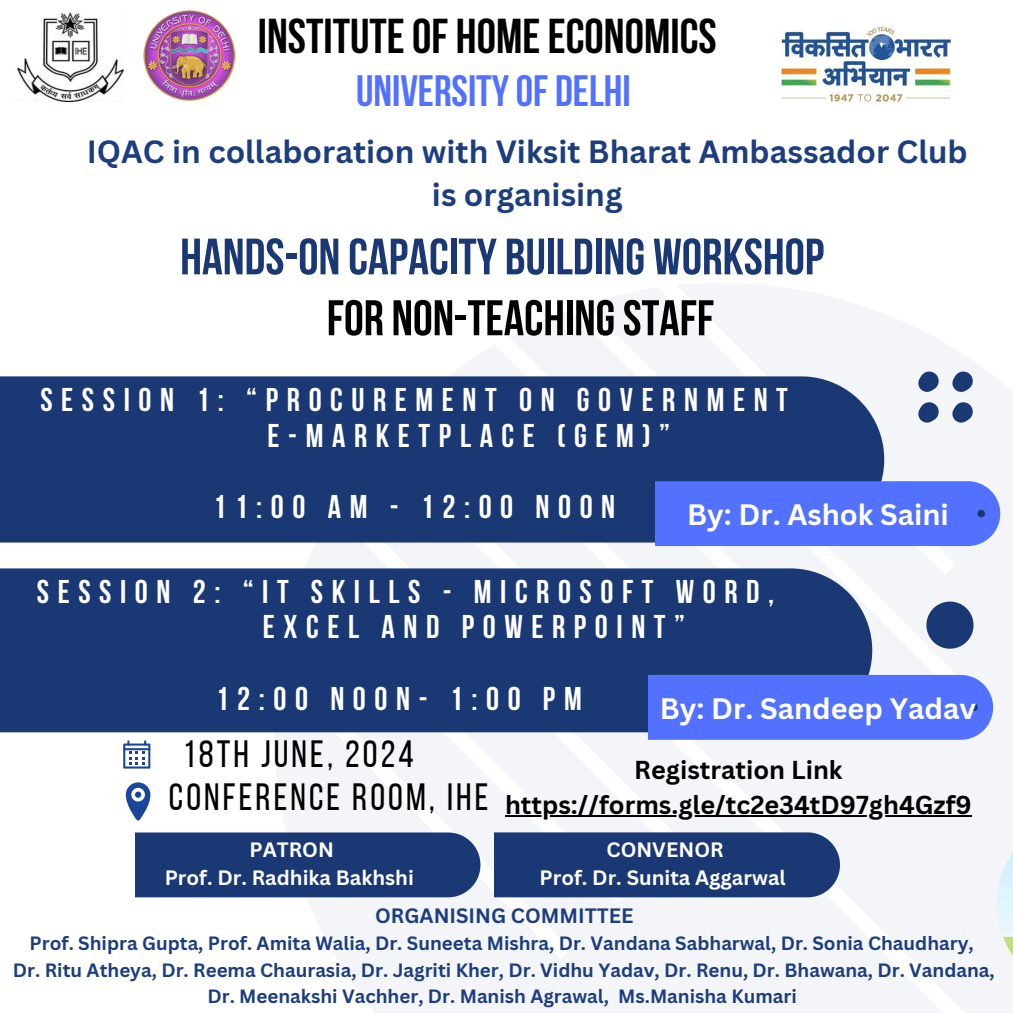
<style>
.page{position:relative;width:1013px;height:1013px;background:#fff}
.page>*{position:absolute;margin:0;border:0;box-sizing:border-box;transform-origin:0 0}
.t1{font:700 51px "Bebas Neue";color:#1a3974}
.t2{font:700 50px "Bebas Neue";color:#000}
.t3{font:700 48.75px "Bebas Neue";color:#000}
.t4{font:700 43.75px "Bebas Neue";color:#5271ff}
.t5{font:37.88px "Bebas Neue";letter-spacing:.08em;color:#000}
.t6{font:700 32.75px/35.6px "Bebas Neue";letter-spacing:.26em;color:#fff}
.t7{font:700 31.25px/43.1px "Canva Sans";color:#1d3e7d;text-align:center}
.t8{font:700 28.75px "Canva Sans";color:#fff}
.t9{font:700 25.25px "Canva Sans";color:#000}
.t10{font:700 20.25px "Canva Sans";color:#fff}
.t11{font:700 20.25px "Canva Sans";color:#1d3e7d}
.t12{font:700 18.75px/26.2px "Canva Sans";color:#1d3e7d;text-align:center}
</style>
<div class="page">
<svg style="left:869px;top:928px;width:143px;height:84px;fill:#f4f5f8"></svg>
<svg style="left:450px;top:284px;width:562px;height:644px;fill:#f4f5f8"></svg>
<svg style="left:274px;top:542px;width:595px;height:470px;fill:#f4f5f8"></svg>
<div style="left:0;top:376px;width:884px;height:166px;background:#1a3974"></div>
<div style="left:0;top:449px;width:845px;height:20px;background:#1a3974"></div>
<svg style="left:123px;top:740px;width:27px;height:28px"></svg>
<svg style="left:126px;top:782px;width:24px;height:38px"></svg>
<svg style="left:926px;top:601px;width:47px;height:47px"></svg>
<svg style="left:918px;top:371px;width:54px;height:51px"></svg>
<div style="left:0;top:568px;width:872px;height:164px;background:#1a3974"></div>
<div style="left:0;top:640px;width:833px;height:19px;background:#1a3974"></div>
<img style="left:17px;top:12px;width:107px;height:89px">
<img style="left:143px;top:10px;width:93px;height:91px">
<img style="left:780px;top:26px;width:172px;height:78px">
<img style="left:996px;top:812px;width:16px;height:183px">
<div style="left:135px;top:832px;width:345px;height:65px;background:#1a3974"></div>
<div style="left:494px;top:832px;width:346px;height:65px;background:#1a3974"></div>
<div style="left:655px;top:481px;width:345px;height:65px;background:#5271ff"></div>
<div style="left:648px;top:675px;width:345px;height:64px;background:#5271ff"></div>
<hr style="left:505px;top:815px;width:466px;height:2px;background:#000">
<h6 class="t3" style="left:258px;top:17px;width:460px">INSTITUTEOF HOMEECONOMICS</h6>
<p class="t4" style="left:356px;top:73px;width:276px">UNIVERSITYOF DELHI</p>
<p class="t7" style="left:87px;top:129px;width:882px">IQAC in collaboration with Viksit Bharat Ambassador Club is organising</p>
<p class="t1" style="left:180px;top:236px;width:645px">HANDS-ON CAPACITY BUILDING WORKSHOP</p>
<h2 class="t2" style="left:327px;top:298px;width:389px">FOR NON-TEACHINGSTAFF</h2>
<h5 class="t6" style="left:268px;top:385px;width:522px;text-indent:-227px">SESSION 1: “PROCUREMENT ON GOVERNMENT<br>E-MARKETPLACE (GEM)”</h5>
<h1 class="t6" style="left:213px;top:492px;width:403px">11:00 AM - 12:00 NOON</h1>
<h4 class="t8" style="left:687px;top:494px;width:263px">By: Dr. Ashok Saini</h4>
<p class="t6" style="left:263px;top:576px;width:513px;text-indent:-226px">SESSION 2: “IT SKILLS - MICROSOFT WORD,<br>EXCEL AND POWERPOINT”</p>
<p class="t6" style="left:216px;top:683px;width:367px">12:00 NOON- 1:00 PM</p>
<h4 class="t8" style="left:660px;top:688px;width:318px">By: Dr. Sandeep Yadav</h4>
<p class="t9" style="left:634px;top:752px;width:210px">Registration Link</p>
<h4 class="t9" style="left:505px;top:786px;width:468px">https://forms.gle/tc2e34tD97gh4Gzf9</h4>
<p class="t5" style="left:183px;top:738px;width:232px">18TH JUNE, 2024</p>
<h1 class="t5" style="left:169px;top:781px;width:321px">CONFERENCE ROOM, IHE</h1>
<p class="t10" style="left:606px;top:835px;width:119px">CONVENOR</p>
<p class="t10" style="left:539px;top:863px;width:248px">Prof. Dr. Sunita Aggarwal</p>
<p class="t11" style="left:375px;top:901px;width:260px">ORGANISING COMMITTEE</p>
<p class="t12" style="left:30px;top:929px;width:945px">Prof. Shipra Gupta, Prof. Amita Walia, Dr. Suneeta Mishra, Dr. Vandana Sabharwal, Dr. Sonia Chaudhary,</p>
<p class="t12" style="left:13px;top:956px;width:983px">Dr. Ritu Atheya, Dr. Reema Chaurasia, Dr. Jagriti Kher, Dr. Vidhu Yadav, Dr. Renu, Dr. Bhawana, Dr. Vandana,<br>Dr. Meenakshi Vachher, Dr. Manish Agrawal, Ms.Manisha Kumari</p>
<h6 class="t10" style="left:249px;top:835px;width:86px">PATRON</h6>
<p class="t10" style="left:165px;top:863px;width:251px">Prof. Dr. Radhika Bakhshi</p>
</div>
